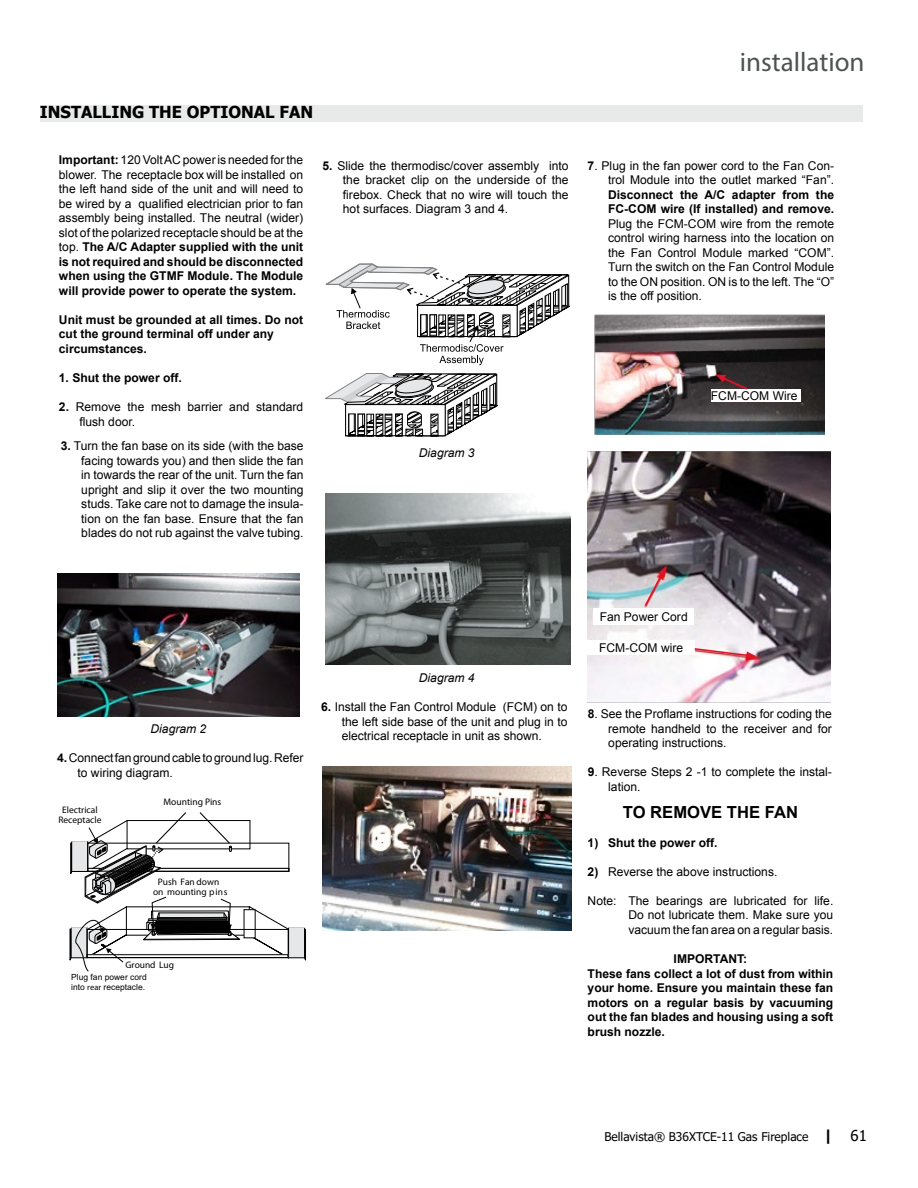
<style>
.page{position:relative;width:918px;height:1188px;background:#fff}
.page>*{position:absolute;margin:0;border:0;box-sizing:border-box;transform-origin:0 0}
.t1{font:27px "Myriad Pro";color:#4d5350}
.t2{font:700 16.65px "Arial";color:#000}
.t3{font:700 16.5px "Tahoma";color:#000}
.t4{font:12.15px/14.5px "Arial";color:#000;text-align:justify}
.t5{font:700 12.15px/14.5px "Arial";color:#000}
.t6{font:italic 12.15px "Arial";color:#000}
.t7{font:12px "Tahoma";color:#000}
.t8{font:9.6px "Myriad Pro";color:#000}
.t9{font:700 9.45px/10.6px "Arial";color:#000;text-align:center}
.t10{font:8.55px/9.4px "Arial";color:#000}
.s1{font-weight:700}
.s2{font-weight:700;font-size:15px}
.s3{font-size:15px}
</style>
<div class="page">
<div style="left:40px;top:106px;width:823px;height:16px;background:#e8eaea"></div>
<svg style="left:325px;top:373px;width:173px;height:64px"></svg>
<svg style="left:326px;top:264px;width:244px;height:101px"></svg>
<img style="left:325px;top:494px;width:245px;height:171px">
<svg style="left:69px;top:812px;width:237px;height:160px"></svg>
<img style="left:57px;top:574px;width:243px;height:143px">
<img style="left:323px;top:767px;width:249px;height:164px">
<img style="left:588px;top:451px;width:242px;height:252px">
<div style="left:588px;top:640px;width:107px;height:15px;background:#fff"></div>
<div style="left:594px;top:609px;width:100px;height:16px;background:#fff"></div>
<svg style="left:693px;top:647px;width:64px;height:12px"></svg>
<svg style="left:644px;top:566px;width:22px;height:41px"></svg>
<img style="left:594px;top:314px;width:231px;height:120px">
<div style="left:711px;top:389px;width:90px;height:12px;background:#fff"></div>
<svg style="left:715px;top:374px;width:34px;height:16px"></svg>
<h3 class="t3" style="left:40px;top:101px;width:275px">INSTALLING THE OPTIONAL FAN</h3>
<p class="t4" style="left:59px;top:153px;width:246px"><span class="s1">Important:</span> 120 Volt AC power is needed for the blower. The receptacle box will be installed on the left hand side of the unit and will need to be wired by a qualified electrician prior to fan assembly being installed. The neutral (wider) slot of the polarized receptacle should be at the top. <span class="s1">The A/C Adapter supplied with the unit is not required and should be disconnected when using the GTMF Module. The Module will provide power to operate the system.</span></p>
<p class="t5" style="left:59px;top:313px;width:246px">Unit must be grounded at all times. Do not cut the ground terminal off under any circumstances.</p>
<p class="t5" style="left:59px;top:371px;width:124px">1. Shut the power off.</p>
<p class="t4" style="left:79px;top:400px;width:225px;text-indent:-20px"><span class="s1">2.</span> Remove the mesh barrier and standard flush door.</p>
<p class="t4" style="left:81px;top:439px;width:224px;text-indent:-20px"><span class="s1">3.</span> Turn the fan base on its side (with the base facing towards you) and then slide the fan in towards the rear of the unit. Turn the fan upright and slip it over the two mounting studs. Take care not to damage the insula&shy;tion on the fan base. Ensure that the fan blades do not rub against the valve tubing.</p>
<p class="t4" style="left:343px;top:158px;width:227px;text-indent:-20px"><span class="s1">5.</span> Slide the thermodisc/cover assembly into the bracket clip on the underside of the firebox. Check that no wire will touch the hot surfaces. Diagram 3 and 4.</p>
<p class="t6" style="left:419px;top:445px;width:57px">Diagram 3</p>
<h1 class="t1" style="left:740px;top:45px;width:126px">installation</h1>
<p class="t4" style="left:588px;top:158px;width:248px;text-align:right"><span class="s1">7</span>. Plug in the fan power cord to the Fan Con&shy;trol Module into the outlet marked “Fan”.</p>
<p class="t5" style="left:608px;top:187px;width:228px">Disconnect the A/C adapter from the<br>FC-COM wire (If installed) and remove.</p>
<p class="t4" style="left:608px;top:216px;width:228px">Plug the FCM-COM wire from the remote control wiring harness into the location on the Fan Control Module marked “COM”.<br>Turn the switch on the Fan Control Module to the ON position. ON is to the left. The “O” is the off position.</p>
<p class="t4" style="left:711px;top:388px;width:88px">FCM-COM Wire</p>
<p class="t6" style="left:151px;top:721px;width:57px">Diagram 2</p>
<p class="t4" style="left:78px;top:751px;width:227px;text-indent:-20px"><span class="s1">4.</span> Connect fan ground cable to ground lug. Refer to wiring diagram.</p>
<p class="t9" style="left:58px;top:804px;width:45px">Electrical<br>Receptacle</p>
<p class="t8" style="left:164px;top:796px;width:59px">Mounting Pins</p>
<p class="t6" style="left:419px;top:670px;width:57px">Diagram 4</p>
<p class="t4" style="left:342px;top:700px;width:227px;text-indent:-20px"><span class="s1">6.</span> Install the Fan Control Module (FCM) on to the left side base of the unit and plug in to electrical receptacle in unit as shown.</p>
<p class="t9" style="left:153px;top:876px;width:76px">Push Fan down<br>on mounting pins</p>
<p class="t9" style="left:125px;top:959px;width:50px">Ground Lug</p>
<p class="t10" style="left:71px;top:973px;width:77px">Plug fan power cord into <span class="s1">rear</span> receptacle.</p>
<p class="t4" style="left:600px;top:610px;width:90px">Fan Power Cord</p>
<p class="t4" style="left:599px;top:640px;width:85px">FCM-COM wire</p>
<p class="t4" style="left:608px;top:707px;width:225px;text-indent:-20px"><span class="s1">8</span>. See the Proflame instructions for coding the remote handheld to the receiver and for operating instructions.</p>
<p class="t4" style="left:608px;top:765px;width:225px;text-indent:-20px"><span class="s1">9</span>. Reverse Steps 2 -1 to complete the instal&shy;lation.</p>
<h2 class="t2" style="left:623px;top:801px;width:177px">TO REMOVE THE FAN</h2>
<p class="t5" style="left:588px;top:836px;width:131px">1) Shut the power off.</p>
<p class="t4" style="left:588px;top:864px;width:191px"><span class="s1">2)</span> Reverse the above instructions.</p>
<p class="t4" style="left:628px;top:893px;width:206px;text-indent:-41px">Note: The bearings are lubricated for life.<br>Do not lubricate them. Make sure you vacuum the fan area on a regular basis.</p>
<p class="t5" style="left:588px;top:952px;width:247px;text-indent:86px">IMPORTANT:<br>These fans collect a lot of dust from within your home. Ensure you maintain these fan motors on a regular basis by vacuuming out the fan blades and housing using a soft brush nozzle.</p>
<p class="t7" style="left:604px;top:1128px;width:264px">Bellavista® B36XTCE-11 Gas Fireplace <span class="s2">|</span> <span class="s3">61</span></p>
</div>
